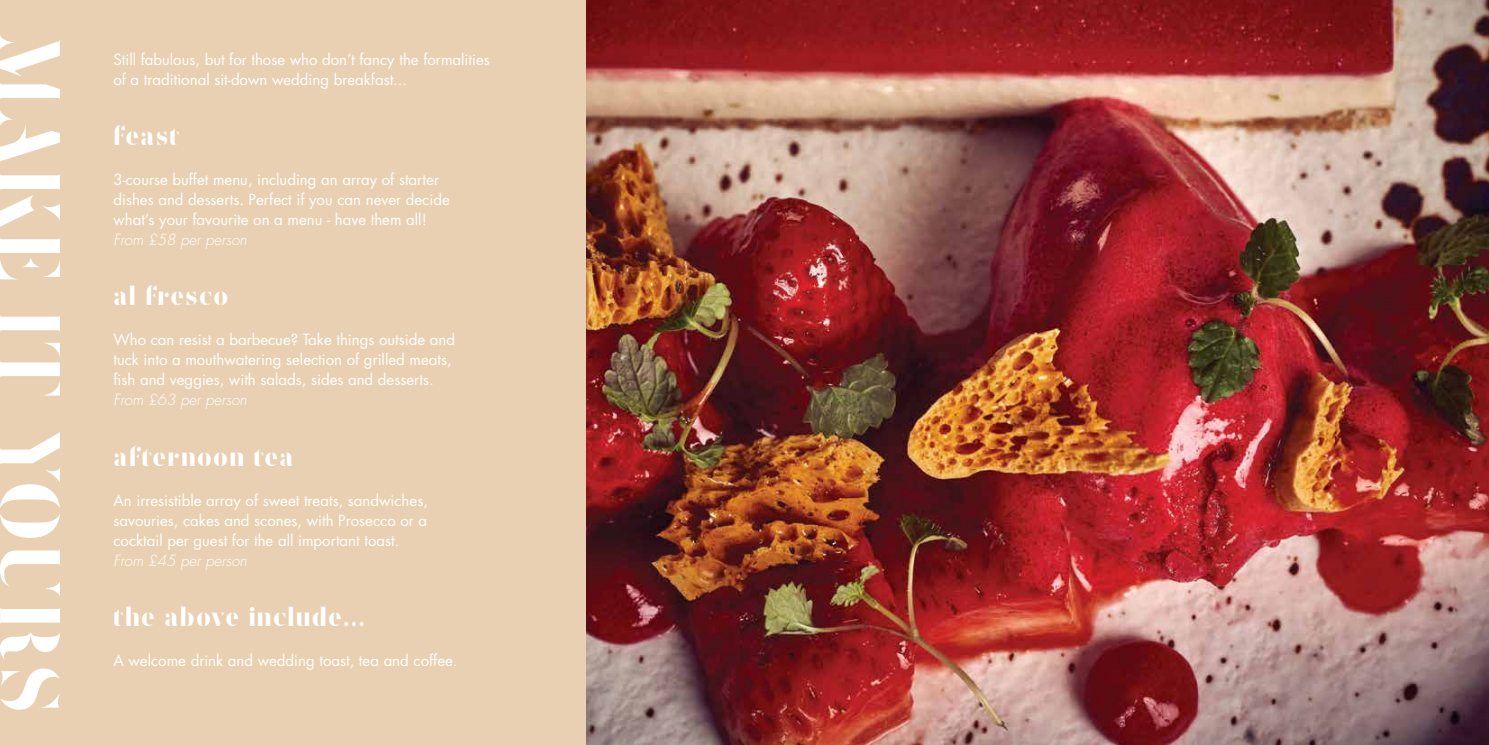
<style>
.page{position:relative;width:1489px;height:745px;background:#fff}
.page>*{position:absolute;margin:0;border:0;box-sizing:border-box;transform-origin:0 0}
.t1{font:75px "Zefani";letter-spacing:.05em;color:#fff}
.t2{font:25px "Zefani";letter-spacing:.05em;color:#fff}
.t3{font:15px/20px "Futura TR";color:#fff}
.t4{font:italic 300 15px "Futura TR";color:#fff}
</style>
<div class="page">
<div style="left:0;top:0;width:612px;height:744px;background:#ead0b2"></div>
<img style="left:586px;top:0;width:902px;height:744px">
<h1 class="t1" style="left:65px;top:31px;width:683px;rotate:90deg">MAKE IT YOURS</h1>
<p class="t3" style="left:113px;top:50px;width:378px">Still fabulous, but for those who don’t fancy the formalities of a traditional sit-down wedding breakfast...</p>
<h2 class="t2" style="left:113px;top:123px;width:68px">feast</h2>
<p class="t3" style="left:113px;top:170px;width:338px">3-course buffet menu, including an array of starter dishes and desserts. Perfect if you can never decide what’s your favourite on a menu - have them all!</p>
<p class="t4" style="left:113px;top:230px;width:135px">From £58 per person</p>
<h2 class="t2" style="left:113px;top:283px;width:116px">al fresco</h2>
<p class="t3" style="left:113px;top:330px;width:343px">Who can resist a barbecue? Take things outside and tuck into a mouthwatering selection of grilled meats, fish and veggies, with salads, sides and desserts.</p>
<p class="t4" style="left:113px;top:390px;width:135px">From £63 per person</p>
<h2 class="t2" style="left:113px;top:443px;width:182px">afternoon tea</h2>
<p class="t3" style="left:113px;top:490px;width:316px;text-align:justify">An irresistible array of sweet treats, sandwiches, savouries, cakes and scones, with Prosecco or a cocktail per guest for the all important toast.</p>
<p class="t4" style="left:113px;top:550px;width:135px">From £45 per person</p>
<h2 class="t2" style="left:113px;top:603px;width:253px">the above include...</h2>
<p class="t3" style="left:113px;top:650px;width:345px">A welcome drink and wedding toast, tea and coffee.</p>
</div>
